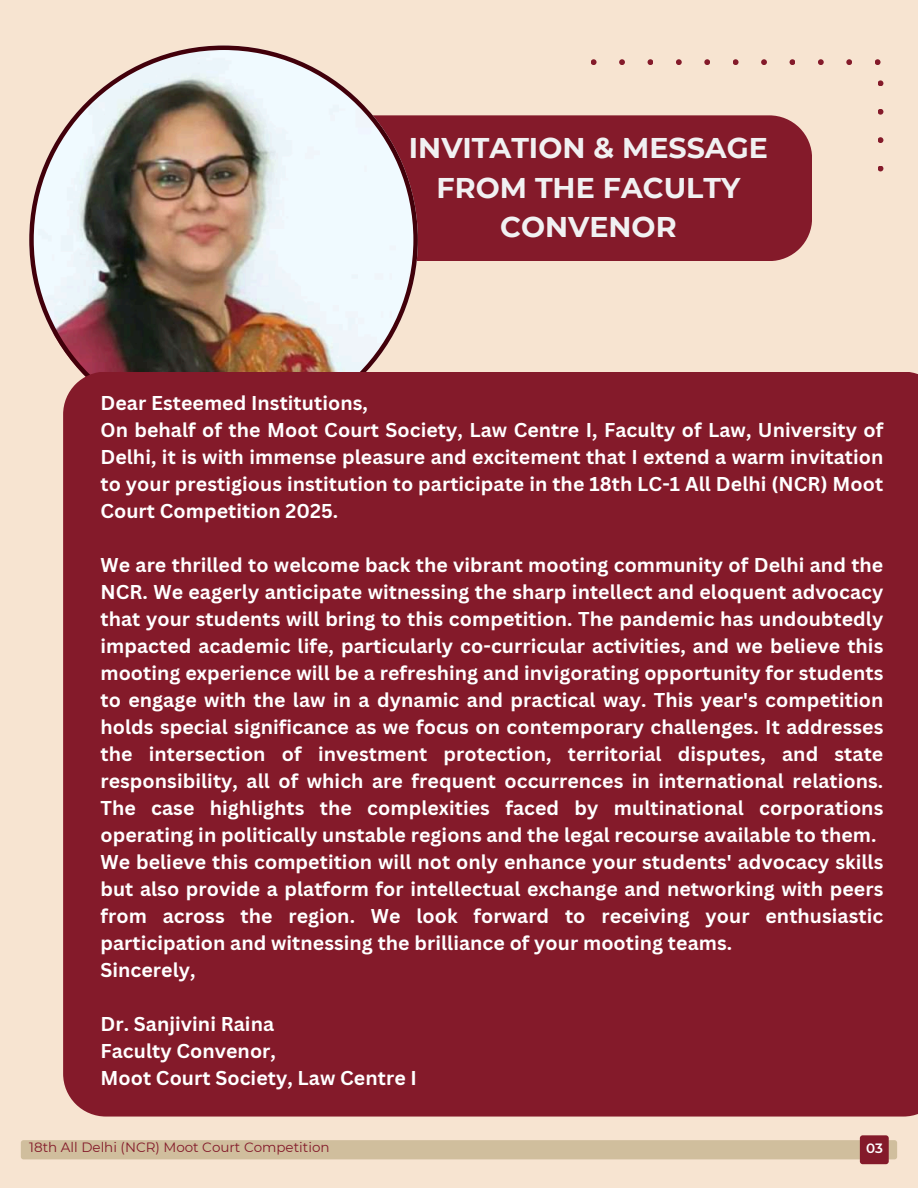
<style>
.page{position:relative;width:918px;height:1188px;background:#f7e4d1}
.page>*{position:absolute;margin:0;border:0;box-sizing:border-box;transform-origin:0 0}
.t1{font:700 28.5px/39.3px "Montserrat";color:#f1f1f2;text-align:center}
.t2{font:700 19.5px/27px "Canva Sans";letter-spacing:.005em;color:#fff}
.t3{font:13.5px "Montserrat";color:#841a2a}
.t4{font:600 13.5px "Montserrat";color:#fff}
</style>
<div class="page">
<div style="left:417px;top:115px;width:395px;height:146px;background:#841a2a"></div>
<img style="left:29px;top:46px;width:388px;height:326px">
<div style="left:63px;top:372px;width:855px;height:745px;background:#841a2a"></div>
<div style="left:21px;top:1140px;width:876px;height:19px;background:#d0be9d;border-radius:3px"></div>
<div style="left:860px;top:1135px;width:29px;height:29px;background:#841a2a;border-radius:3px"></div>
<svg style="left:875px;top:59px;width:6px;height:6px"></svg>
<svg style="left:846px;top:59px;width:6px;height:6px"></svg>
<svg style="left:818px;top:59px;width:6px;height:6px"></svg>
<svg style="left:790px;top:59px;width:5px;height:6px"></svg>
<svg style="left:761px;top:59px;width:6px;height:6px"></svg>
<svg style="left:733px;top:59px;width:6px;height:6px"></svg>
<svg style="left:704px;top:59px;width:6px;height:6px"></svg>
<svg style="left:676px;top:59px;width:6px;height:6px"></svg>
<svg style="left:648px;top:59px;width:5px;height:6px"></svg>
<svg style="left:619px;top:59px;width:6px;height:6px"></svg>
<svg style="left:591px;top:59px;width:6px;height:6px"></svg>
<svg style="left:878px;top:166px;width:5px;height:5px"></svg>
<svg style="left:878px;top:137px;width:5px;height:6px"></svg>
<svg style="left:878px;top:109px;width:5px;height:6px"></svg>
<svg style="left:878px;top:80px;width:5px;height:6px"></svg>
<h1 class="t1" style="left:409px;top:129px;width:360px">INVITATION &amp; MESSAGE<br>FROM THE FACULTY<br>CONVENOR</h1>
<p class="t2" style="left:100px;top:389px;width:784px">Dear Esteemed Institutions,<br>On behalf of the Moot Court Society, Law Centre I, Faculty of Law, University of Delhi, it is with immense pleasure and excitement that I extend a warm invitation to your prestigious institution to participate in the 18th LC-1 All Delhi (NCR) Moot Court Competition 2025.</p>
<p class="t2" style="left:100px;top:551px;width:784px">We are thrilled to welcome back the vibrant mooting community of Delhi and the NCR. We eagerly anticipate witnessing the sharp intellect and eloquent advocacy that your students will bring to this competition. The pandemic has undoubtedly impacted academic life, particularly co-curricular activities, and we believe this mooting experience will be a refreshing and invigorating opportunity for students to engage with the law in a dynamic and practical way. This year's competition holds special significance as we focus on contemporary challenges. It addresses the intersection of investment protection, territorial disputes, and state responsibility, all of which are frequent occurrences in international relations.<br>The case highlights the complexities faced by multinational corporations operating in politically unstable regions and the legal recourse available to them.<br>We believe this competition will not only enhance your students' advocacy skills but also provide a platform for intellectual exchange and networking with peers from across the region. We look forward to receiving your enthusiastic participation and witnessing the brilliance of your mooting teams.<br>Sincerely,</p>
<p class="t2" style="left:100px;top:1010px;width:318px">Dr. Sanjivini Raina<br>Faculty Convenor,<br>Moot Court Society, Law Centre I</p>
<p class="t3" style="left:29px;top:1139px;width:302px">18th All Delhi (NCR) Moot Court Competition</p>
<p class="t4" style="left:866px;top:1140px;width:18px">03</p>
</div>
